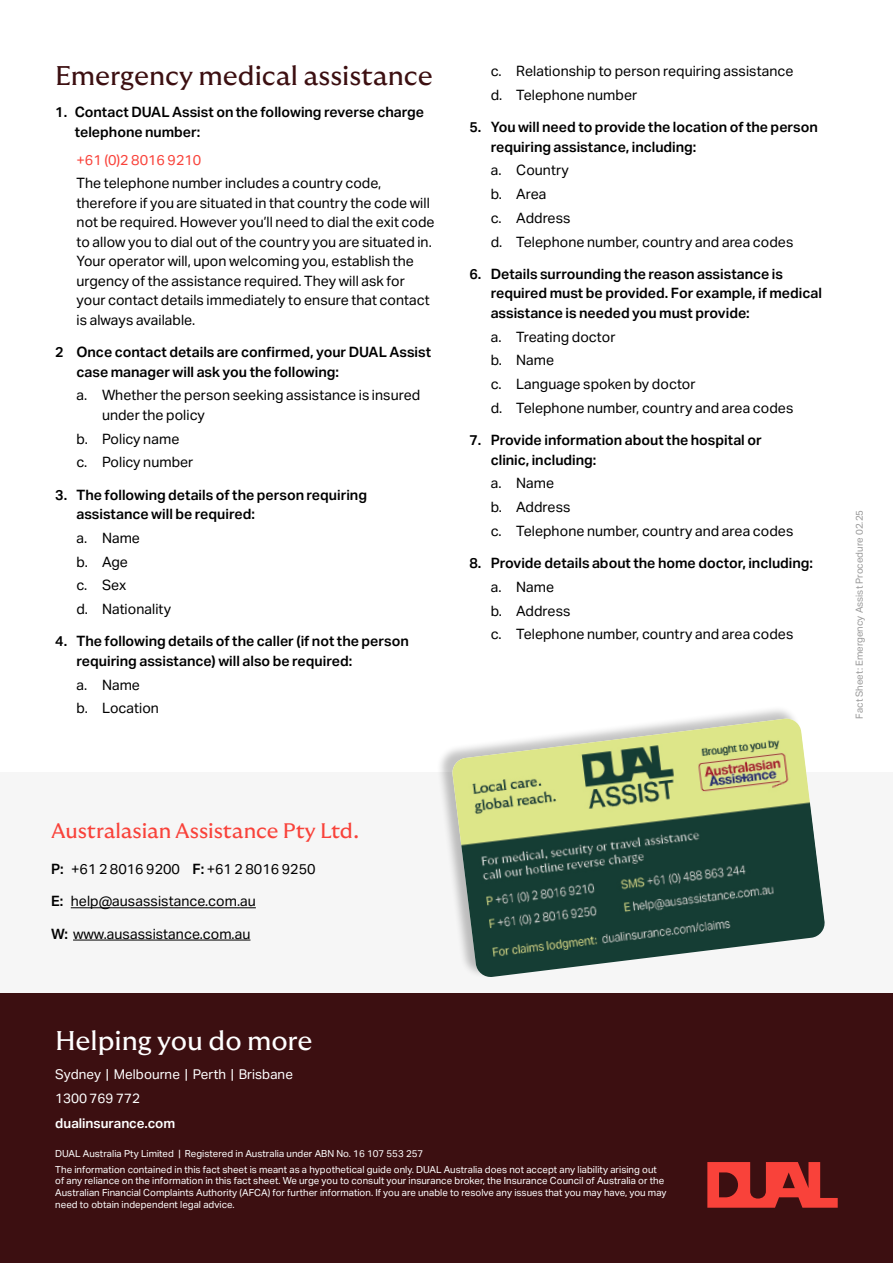
<style>
.page{position:relative;width:893px;height:1263px;background:#fff}
.page>*{position:absolute;margin:0;border:0;box-sizing:border-box;transform-origin:0 0}
.t1{font:27px "GT Ultra Median";color:#3c0f11}
.t2{font:27px "GT Ultra Median";letter-spacing:-.005em;color:#fff}
.t3{font:21px "GT Ultra Median";color:#f9423a}
.t4{font:14.25px/23.7px "Aktiv Grotesk";color:#000}
.t5{font:600 14.25px/19.5px "Aktiv Grotesk";color:#000}
.t6{font:14.25px "Aktiv Grotesk";color:#f9423a}
.t7{font:13.5px/24.8px "Aktiv Grotesk";color:#fff}
.t8{font:600 13.5px "Aktiv Grotesk";color:#fff}
.t9{font:9.75px/11.7px "Aktiv Grotesk";color:#fff}
.t10{font:9.75px "Aktiv Grotesk";color:#999}
.s1{font-weight:600}
</style>
<div class="page">
<div style="left:0;top:992px;width:893px;height:271px;background:#3c0f11"></div>
<svg style="left:707px;top:1162px;width:131px;height:46px"></svg>
<div style="left:0;top:772px;width:893px;height:220px;background:#f6f6f6"></div>
<hr style="left:71px;top:907px;width:185px;height:1px;background:#000">
<hr style="left:73px;top:939px;width:177px;height:1px;background:#000">
<div style="left:437px;top:705px;width:386px;height:273px;background:#000;opacity:.24"></div>
<img style="left:452px;top:719px;width:373px;height:259px">
<h1 class="t1" style="left:55px;top:61px;width:379px">Emergency medical assistance</h1>
<p class="t5" style="left:75px;top:102px;width:351px;text-indent:-19px">1. Contact DUAL Assist on the following reverse charge telephone number:</p>
<p class="t6" style="left:77px;top:151px;width:126px">+61 (0)2 8016 9210</p>
<p class="t4" style="left:77px;top:174px;width:360px;line-height:19.5px">The telephone number includes a country code, therefore if you are situated in that country the code will not be required. However you’ll need to dial the exit code to allow you to dial out of the country you are situated in.<br>Your operator will, upon welcoming you, establish the urgency of the assistance required. They will ask for your contact details immediately to ensure that contact is always available.</p>
<p class="t5" style="left:77px;top:342px;width:356px;text-indent:-21px">2 Once contact details are confirmed, your DUAL Assist case manager will ask you the following:</p>
<p class="t4" style="left:102px;top:386px;width:320px;line-height:19.5px;text-indent:-26px">a. Whether the person seeking assistance is insured under the policy</p>
<p class="t4" style="left:76px;top:427px;width:119px">b. Policy name c. Policy number</p>
<p class="t5" style="left:76px;top:485px;width:292px;text-indent:-21px">3. The following details of the person requiring assistance will be required:</p>
<p class="t4" style="left:76px;top:526px;width:96px">a. Name<br>b. Age<br>c. Sex<br>d. Nationality</p>
<p class="t5" style="left:76px;top:632px;width:334px;text-indent:-21px">4. The following details of the caller (if not the person requiring assistance) will also be required:</p>
<p class="t4" style="left:76px;top:673px;width:84px">a. Name<br>b. Location</p>
<p class="t4" style="left:491px;top:59px;width:304px">c. Relationship to person requiring assistance d. Telephone number</p>
<p class="t5" style="left:491px;top:117px;width:329px;text-indent:-21px">5. You will need to provide the location of the person requiring assistance, including:</p>
<p class="t4" style="left:491px;top:159px;width:304px">a. Country<br>b. Area<br>c. Address<br>d. Telephone number, country and area codes</p>
<p class="t5" style="left:491px;top:264px;width:333px;text-indent:-21px">6. Details surrounding the reason assistance is required must be provided. For example, if medical assistance is needed you must provide:</p>
<p class="t4" style="left:491px;top:325px;width:304px">a. Treating doctor<br>b. Name<br>c. Language spoken by doctor<br>d. Telephone number, country and area codes</p>
<p class="t5" style="left:491px;top:430px;width:272px;text-indent:-21px">7. Provide information about the hospital or clinic, including:</p>
<p class="t4" style="left:491px;top:472px;width:304px">a. Name<br>b. Address<br>c. Telephone number, country and area codes</p>
<p class="t5" style="left:469px;top:553px;width:345px">8. Provide details about the home doctor, including:</p>
<p class="t4" style="left:491px;top:575px;width:304px">a. Name<br>b. Address<br>c. Telephone number, country and area codes</p>
<p class="t10" style="left:854px;top:719px;width:210px;rotate:-90deg">Fact Sheet: Emergency Assist Procedure 02.25</p>
<h2 class="t3" style="left:51px;top:819px;width:310px">Australasian Assistance Pty Ltd.</h2>
<p class="t4" style="left:51px;top:857px;width:266px"><span class="s1">P:</span> +61 2 8016 9200 <span class="s1">F:</span> +61 2 8016 9250</p>
<p class="t4" style="left:51px;top:889px;width:206px"><span class="s1">E:</span> help@ausassistance.com.au</p>
<p class="t4" style="left:51px;top:922px;width:201px"><span class="s1">W:</span> www.ausassistance.com.au</p>
<h1 class="t2" style="left:55px;top:1025px;width:259px">Helping you do more</h1>
<p class="t7" style="left:55px;top:1061px;width:239px">Sydney | Melbourne | Perth | Brisbane<br>1300 769 772</p>
<p class="t8" style="left:55px;top:1115px;width:122px">dualinsurance.com</p>
<p class="t9" style="left:55px;top:1145px;width:603px;line-height:15.9px">DUAL Australia Pty Limited | Registered in Australia under ABN No. 16 107 553 257<br>The information contained in this fact sheet is meant as a hypothetical guide only. DUAL Australia does not accept any liability arising out</p>
<p class="t9" style="left:55px;top:1175px;width:613px">of any reliance on the information in this fact sheet. We urge you to consult your insurance broker, the Insurance Council of Australia or the<br>Australian Financial Complaints Authority (AFCA) for further information. If you are unable to resolve any issues that you may have, you may need to obtain independent legal advice.</p>
</div>
